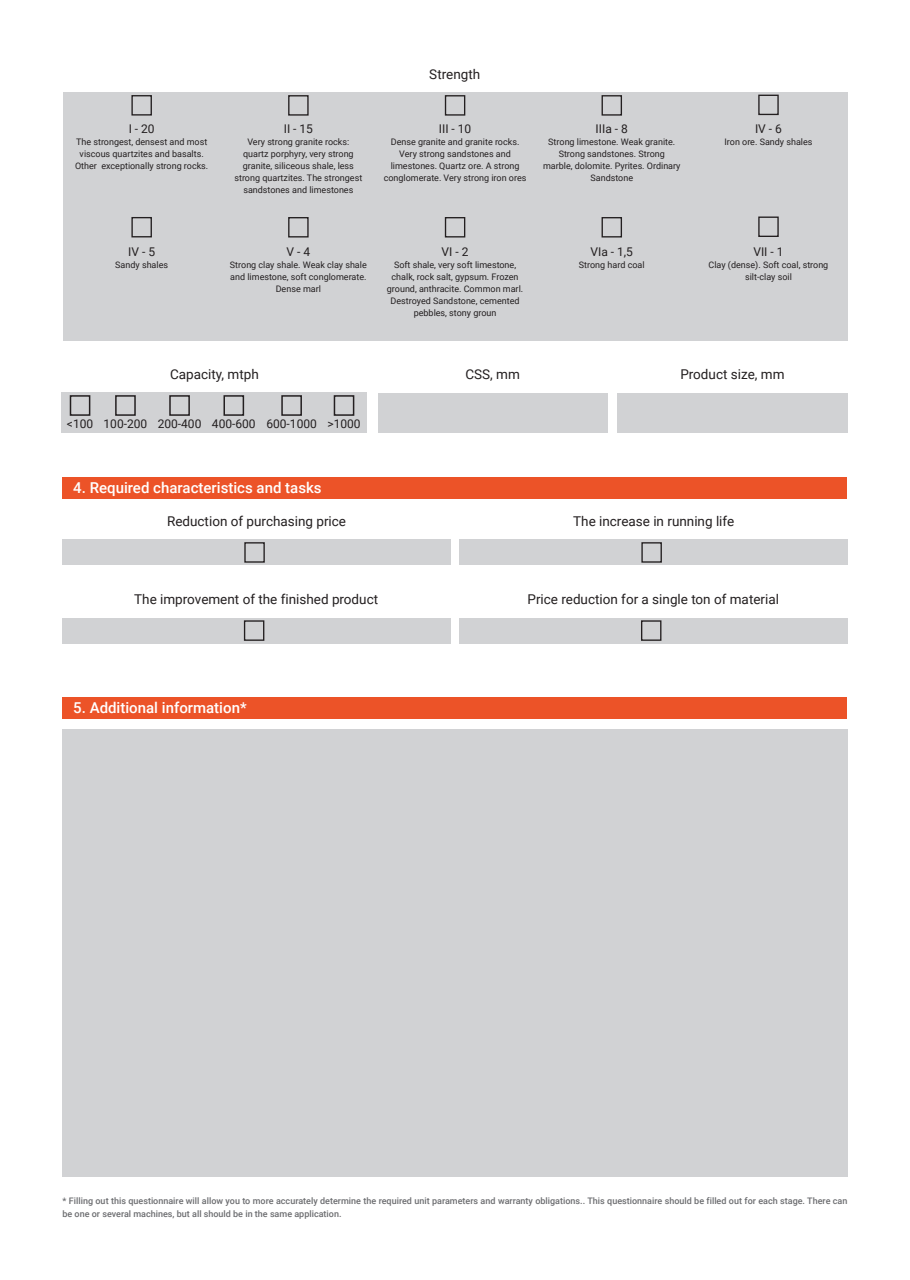
<style>
.page{position:relative;width:910px;height:1280px;background:#fff}
.page>*{position:absolute;margin:0;border:0;box-sizing:border-box;transform-origin:0 0}
.t1{font:500 15px "Roboto";color:#fff}
.t2{font:13.5px "Roboto";color:#231f20}
.t3{font:12px "Roboto";color:#231f20}
.t4{font:9px/12px "Roboto";color:#231f20;text-align:center}
.t5{font:500 9px/13.5px "Roboto";color:#6c6d70}
</style>
<div class="page">
<div style="left:62px;top:392px;width:305px;height:41px;background:#d1d2d4"></div>
<div style="left:63px;top:477px;width:784px;height:21px;background:#ec5328"></div>
<div style="left:63px;top:697px;width:784px;height:21px;background:#ec5328"></div>
<div style="left:70px;top:395px;width:20px;height:21px;border:2px solid #231f20"></div>
<div style="left:115px;top:395px;width:21px;height:21px;border:2px solid #231f20"></div>
<div style="left:169px;top:395px;width:21px;height:21px;border:2px solid #231f20"></div>
<div style="left:223px;top:395px;width:21px;height:21px;border:2px solid #231f20"></div>
<div style="left:281px;top:395px;width:21px;height:21px;border:2px solid #231f20"></div>
<div style="left:334px;top:395px;width:20px;height:21px;border:2px solid #231f20"></div>
<div style="left:62px;top:540px;width:389px;height:25px;background:#d1d2d4"></div>
<div style="left:62px;top:618px;width:389px;height:25px;background:#d1d2d4"></div>
<div style="left:459px;top:540px;width:389px;height:25px;background:#d1d2d4"></div>
<div style="left:459px;top:618px;width:389px;height:25px;background:#d1d2d4"></div>
<div style="left:63px;top:729px;width:785px;height:448px;background:#d1d2d4"></div>
<div style="left:244px;top:542px;width:21px;height:21px;border:1px solid #231f20"></div>
<div style="left:244px;top:620px;width:20px;height:21px;border:1px solid #231f20"></div>
<div style="left:641px;top:542px;width:21px;height:21px;border:1px solid #231f20"></div>
<div style="left:641px;top:620px;width:20px;height:21px;border:1px solid #231f20"></div>
<div style="left:378px;top:393px;width:230px;height:40px;background:#d1d2d4"></div>
<div style="left:617px;top:393px;width:231px;height:40px;background:#d1d2d4"></div>
<div style="left:63px;top:92px;width:784px;height:249px;background:#d1d2d4"></div>
<div style="left:131px;top:95px;width:21px;height:21px;border:1px solid #231f20"></div>
<div style="left:131px;top:217px;width:21px;height:20px;border:1px solid #231f20"></div>
<div style="left:288px;top:95px;width:21px;height:21px;border:1px solid #231f20"></div>
<div style="left:288px;top:217px;width:21px;height:20px;border:1px solid #231f20"></div>
<div style="left:445px;top:95px;width:20px;height:21px;border:1px solid #231f20"></div>
<div style="left:445px;top:217px;width:20px;height:20px;border:1px solid #231f20"></div>
<div style="left:602px;top:95px;width:20px;height:21px;border:1px solid #231f20"></div>
<div style="left:602px;top:217px;width:20px;height:20px;border:1px solid #231f20"></div>
<div style="left:758px;top:95px;width:21px;height:20px;border:1px solid #231f20"></div>
<div style="left:758px;top:216px;width:21px;height:21px;border:1px solid #231f20"></div>
<p class="t3" style="left:129px;top:120px;width:28px">I - 20</p>
<p class="t4" style="left:75px;top:135px;width:135px">The strongest, densest and most viscous quartzites and basalts.<br>Other exceptionally strong rocks.</p>
<p class="t3" style="left:284px;top:120px;width:31px">II - 15</p>
<p class="t4" style="left:234px;top:135px;width:129px">Very strong granite rocks: quartz porphyry, very strong granite, siliceous shale, less strong quartzites. The strongest sandstones and limestones</p>
<p class="t2" style="left:429px;top:65px;width:52px">Strength</p>
<p class="t3" style="left:439px;top:120px;width:34px">III - 10</p>
<p class="t4" style="left:384px;top:135px;width:144px">Dense granite and granite rocks.<br>Very strong sandstones and limestones. Quartz ore. A strong conglomerate. Very strong iron ores</p>
<p class="t3" style="left:596px;top:120px;width:34px">IIІа - 8</p>
<p class="t4" style="left:543px;top:135px;width:139px">Strong limestone. Weak granite.<br>Strong sandstones. Strong marble, dolomite. Pyrites. Ordinary<br>Sandstone</p>
<p class="t3" style="left:755px;top:120px;width:28px">IV - 6</p>
<p class="t4" style="left:724px;top:135px;width:90px">Iron ore. Sandy shales</p>
<p class="t3" style="left:128px;top:243px;width:28px">IV - 5</p>
<p class="t4" style="left:115px;top:258px;width:54px">Sandy shales</p>
<p class="t3" style="left:287px;top:243px;width:25px">V - 4</p>
<p class="t4" style="left:230px;top:258px;width:138px">Strong clay shale. Weak clay shale and limestone, soft conglomerate.<br>Dense marl</p>
<p class="t3" style="left:442px;top:243px;width:28px">VI - 2</p>
<p class="t4" style="left:387px;top:258px;width:138px">Soft shale, very soft limestone, chalk, rock salt, gypsum. Frozen ground, anthracite. Common marl.<br>Destroyed Sandstone, cemented pebbles, stony groun</p>
<p class="t3" style="left:590px;top:243px;width:44px">VIa - 1,5</p>
<p class="t4" style="left:579px;top:258px;width:67px">Strong hard coal</p>
<p class="t3" style="left:753px;top:243px;width:32px">VII - 1</p>
<p class="t4" style="left:709px;top:258px;width:121px">Clay (dense). Soft coal, strong silt-clay soil</p>
<p class="t2" style="left:170px;top:365px;width:90px">Capacity, mtph</p>
<p class="t2" style="left:465px;top:364px;width:56px">CSS, mm</p>
<p class="t2" style="left:680px;top:364px;width:106px">Product size, mm</p>
<p class="t3" style="left:67px;top:415px;width:28px">&lt;100</p>
<p class="t3" style="left:104px;top:415px;width:45px">100-200</p>
<p class="t3" style="left:158px;top:415px;width:45px">200-400</p>
<p class="t3" style="left:212px;top:415px;width:45px">400-600</p>
<p class="t3" style="left:266px;top:415px;width:52px">600-1000</p>
<p class="t3" style="left:327px;top:415px;width:35px">&gt;1000</p>
<p class="t1" style="left:73px;top:477px;width:250px">4. Required characteristics and tasks</p>
<p class="t2" style="left:167px;top:511px;width:181px">Reduction of purchasing price</p>
<p class="t2" style="left:573px;top:511px;width:163px">The increase in running life</p>
<p class="t2" style="left:134px;top:589px;width:245px">The improvement of the finished product</p>
<p class="t1" style="left:73px;top:698px;width:175px">5. Additional information*</p>
<p class="t2" style="left:527px;top:589px;width:253px">Price reduction for a single ton of material</p>
<p class="t5" style="left:63px;top:1194px;width:786px">* Filling out this questionnaire will allow you to more accurately determine the required unit parameters and warranty obligations.. This questionnaire should be filled out for each stage. There can be one or several machines, but all should be in the same application.</p>
</div>
